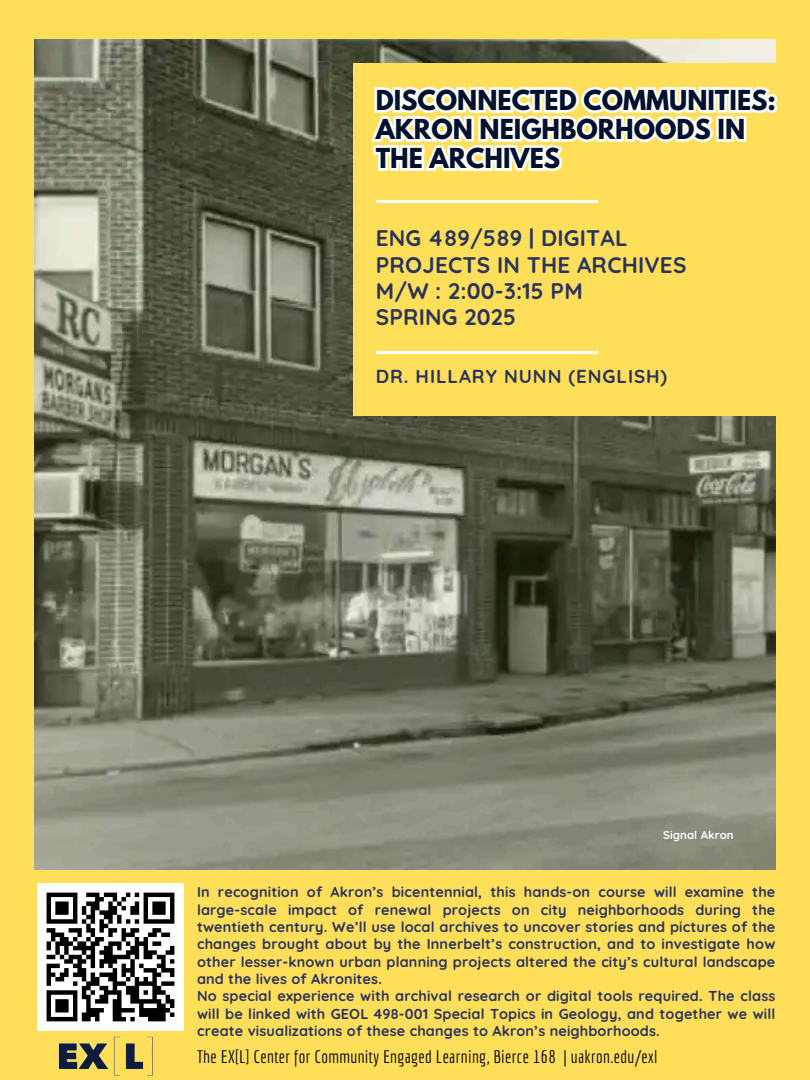
<style>
.page{position:relative;width:810px;height:1080px;background:#ffde59}
.page>*{position:absolute;margin:0;border:0;box-sizing:border-box;transform-origin:0 0}
.t1{font:700 24.38px/29.1px "League Spartan";color:#02112e}
.t2{font:700 22.5px/26.2px "Quicksand";letter-spacing:.01em;color:#29335c}
.t3{font:700 18.75px "Quicksand";letter-spacing:.05em;color:#29335c}
.t4{font:17.69px "Economica";letter-spacing:.02em;color:#000}
.t5{font:700 14.38px/17.4px "Quicksand";letter-spacing:.01em;color:#29335c}
.t6{font:700 11.38px "Quicksand";letter-spacing:.01em;color:#fff}
</style>
<div class="page">
<img style="left:34px;top:40px;width:742px;height:829px">
<div style="left:353px;top:64px;width:457px;height:352px;background:#ffde59"></div>
<hr style="left:376px;top:352px;width:222px;height:2px;background:#fff">
<img style="left:37px;top:884px;width:147px;height:146px">
<hr style="left:376px;top:201px;width:222px;height:2px;background:#fff">
<img style="left:40px;top:1030px;width:126px;height:46px">
<svg style="left:371px;top:86px;width:407px;height:86px"></svg>
<h1 class="t1" style="left:376px;top:89px;width:402px">DISCONNECTED COMMUNITIES:<br>AKRON NEIGHBORHOODS IN<br>THE ARCHIVES</h1>
<h2 class="t2" style="left:376px;top:225px;width:312px">ENG 489/589 | DIGITAL<br>PROJECTS IN THE ARCHIVES<br>M/W : 2:00-3:15 PM<br>SPRING 2025</h2>
<p class="t3" style="left:376px;top:365px;width:293px">DR. HILLARY NUNN (ENGLISH)</p>
<p class="t6" style="left:663px;top:827px;width:72px">Signal Akron</p>
<p class="t5" style="left:197px;top:883px;width:580px">In recognition of Akron’s bicentennial, this hands-on course will examine the large-scale impact of renewal projects on city neighborhoods during the twentieth century. We’ll use local archives to uncover stories and pictures of the changes brought about by the Innerbelt’s construction, and to investigate how other lesser-known urban planning projects altered the city’s cultural landscape and the lives of Akronites.<br>No special experience with archival research or digital tools required. The class will be linked with GEOL 498-001 Special Topics in Geology, and together we will create visualizations of these changes to Akron’s neighborhoods.</p>
<p class="t4" style="left:197px;top:1046px;width:462px">The EX[L] Center for Community Engaged Learning, Bierce 168 | uakron.edu/exl</p>
</div>
